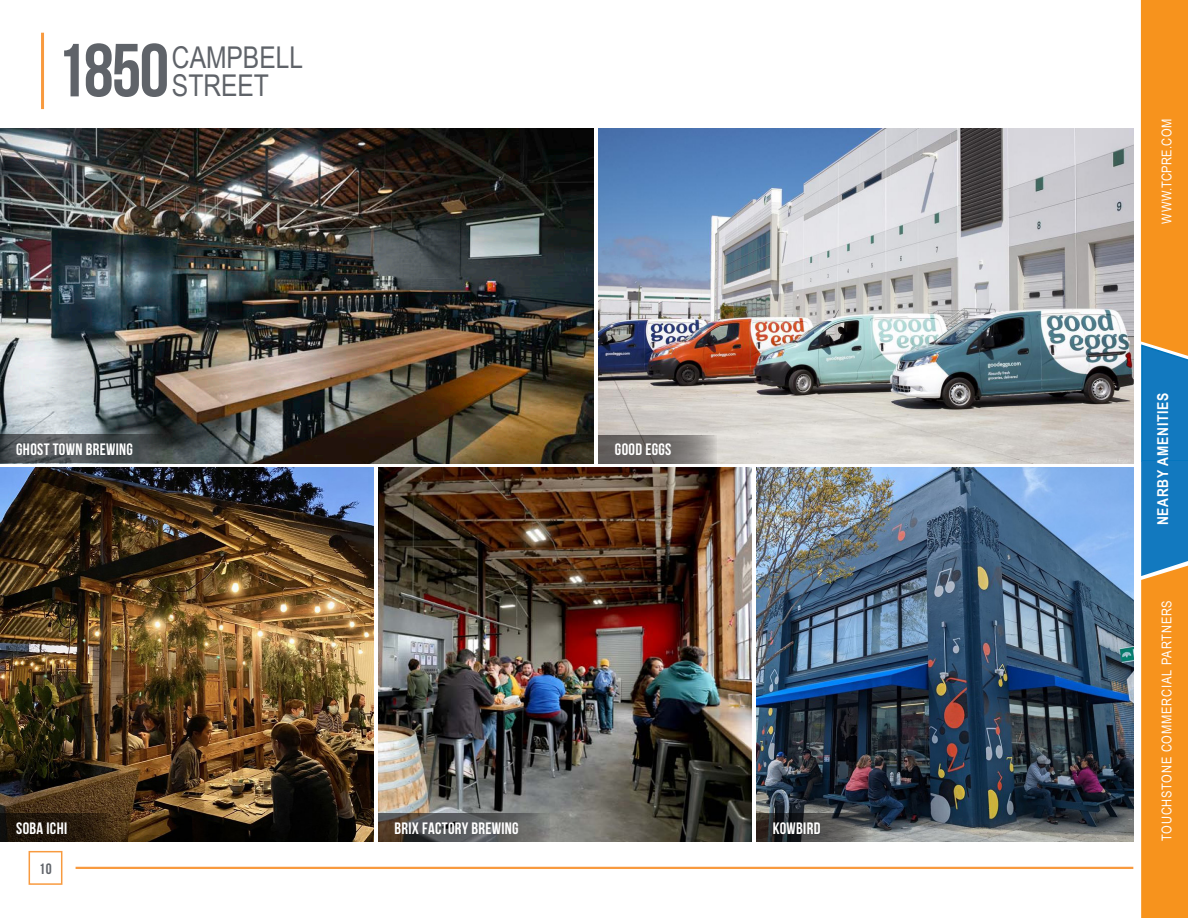
<style>
.page{position:relative;width:1188px;height:918px;background:#fff}
.page>*{position:absolute;margin:0;border:0;box-sizing:border-box;transform-origin:0 0}
.t1{font:700 75px "Bebas Neue";color:#5f6369}
.t2{font:30px/28.5px "Arial Narrow";color:#5f6369}
.Body{font:700 16.5px "Bebas Neue";letter-spacing:.02em;color:#fff}
.Body-2{font:700 15px "Arial Narrow";letter-spacing:.05em;color:#fff}
.t3{font:700 15px "Bebas Neue";color:#5f6369}
.t4{font:13.5px "Arial Narrow";letter-spacing:.06em;color:#fff}
.t5{font:13.5px "Arial Narrow";letter-spacing:.03em;color:#fff}
</style>
<div class="page">
<img style="left:0;top:129px;width:593px;height:334px">
<img style="left:0;top:468px;width:373px;height:374px">
<img style="left:378px;top:468px;width:373px;height:374px">
<img style="left:757px;top:468px;width:376px;height:374px">
<img style="left:599px;top:129px;width:534px;height:334px">
<div style="left:29px;top:851px;width:33px;height:34px;border:2px solid #f89a3f"></div>
<hr style="left:76px;top:867px;width:1057px;height:2px;background:#f89a3f">
<svg style="left:1140px;top:0;width:48px;height:918px;background:#c29049"></svg>
<hr style="left:41px;top:33px;width:3px;height:76px;background:#f89a3f">
<svg style="left:0;top:814px;width:115px;height:28px;background:#261a0c"></svg>
<svg style="left:378px;top:814px;width:172px;height:28px;background:#5a5856"></svg>
<svg style="left:757px;top:814px;width:111px;height:28px;background:#404141"></svg>
<svg style="left:599px;top:435px;width:118px;height:28px;background:#777371"></svg>
<svg style="left:0;top:435px;width:172px;height:28px;background:#4b5052"></svg>
<h1 class="t1" style="left:56px;top:29px;width:115px">1850</h1>
<h2 class="t2" style="left:172px;top:42px;width:133px">CAMPBELL<br>STREET</h2>
<p class="Body" style="left:16px;top:440px;width:118px">GHOST TOWN BREWING</p>
<p class="Body" style="left:615px;top:440px;width:58px">GOOD EGGS</p>
<p class="Body" style="left:16px;top:819px;width:53px">SOBA ICHI</p>
<p class="Body" style="left:395px;top:819px;width:126px">BRIX FACTORY BREWING</p>
<p class="Body" style="left:773px;top:819px;width:49px">KOWBIRD</p>
<p class="t3" style="left:39px;top:860px;width:14px">10</p>
<p class="t5" style="left:1157px;top:224px;width:106px;rotate:-90deg">WWW.TCPRE.COM</p>
<p class="Body-2" style="left:1152px;top:525px;width:134px;rotate:-90deg">NEARBY AMENITIES</p>
<p class="t4" style="left:1157px;top:841px;width:242px;rotate:-90deg">TOUCHSTONE COMMERCIAL PARTNERS</p>
</div>
